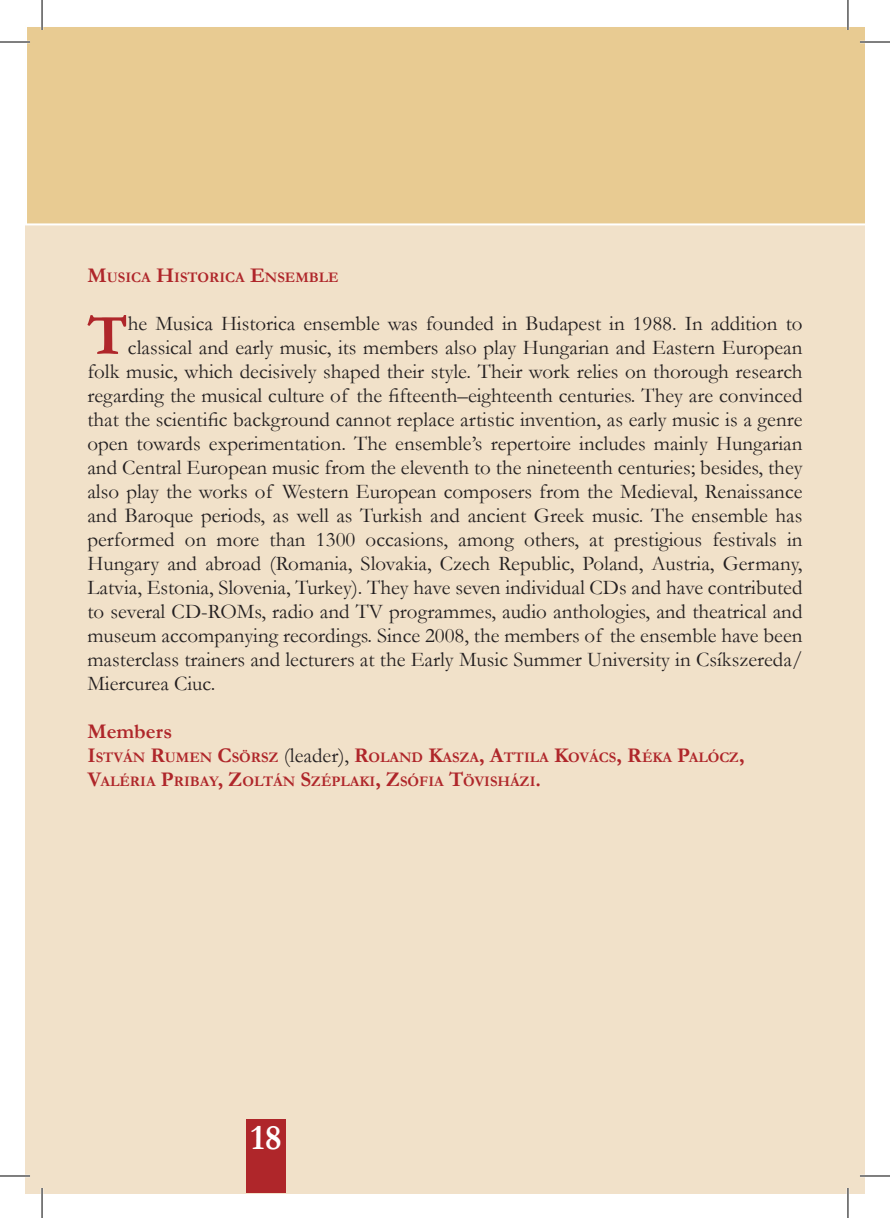
<style>
.page{position:relative;width:890px;height:1218px;background:#fff}
.page>*{position:absolute;margin:0;border:0;box-sizing:border-box;transform-origin:0 0}
.inic{font:700 58.8px "Garamond";color:#af262a}
.t1{font:700 36px "Garamond";color:#fff}
.inic-2{font:21px "Garamond";color:#231f20}
.Tompa{font:700 21px "Garamond";color:#af262a}
.Tompa-2{font:700 14.6px "Garamond";color:#af262a}
.Body{font:700 14.6px "Garamond";color:#af262a}
.s1{font-size:21px}
.s2{font-weight:400;font-size:21px;color:#231f20}
</style>
<div class="page">
<div style="left:25px;top:25px;width:839px;height:1168px;background:#f1e1c9"></div>
<div style="left:246px;top:1119px;width:40px;height:74px;background:#af262a"></div>
<div style="left:25px;top:25px;width:839px;height:200px;background:#e8cb92"></div>
<hr style="left:0;top:41px;width:30px;height:2px;background:#fff">
<hr style="left:859px;top:41px;width:30px;height:2px;background:#fff">
<hr style="left:0;top:1175px;width:30px;height:2px;background:#fff">
<hr style="left:859px;top:1175px;width:30px;height:2px;background:#fff">
<hr style="left:41px;top:0;width:2px;height:30px;background:#fff">
<hr style="left:41px;top:1188px;width:2px;height:30px;background:#fff">
<hr style="left:846px;top:0;width:2px;height:30px;background:#fff">
<hr style="left:846px;top:1188px;width:2px;height:30px;background:#fff">
<hr style="left:0;top:42px;width:30px;height:1px;background:#000">
<hr style="left:859px;top:42px;width:30px;height:1px;background:#000">
<hr style="left:0;top:1176px;width:30px;height:1px;background:#000">
<hr style="left:859px;top:1176px;width:30px;height:1px;background:#000">
<hr style="left:42px;top:0;width:1px;height:30px;background:#000">
<hr style="left:42px;top:1188px;width:1px;height:30px;background:#000">
<hr style="left:847px;top:0;width:1px;height:30px;background:#000">
<hr style="left:847px;top:1188px;width:1px;height:30px;background:#000">
<p class="Body" style="left:87px;top:267px;width:252px"><span class="s1">M</span>USICA <span class="s1">H</span>ISTORICA <span class="s1">E</span>NSEMBLE</p>
<p class="inic" style="left:87px;top:295px;width:42px">T</p>
<p class="inic-2" style="left:128px;top:309px;width:675px">he Musica Historica ensemble was founded in Budapest in 1988. In addition to</p>
<p class="inic-2" style="left:128px;top:333px;width:675px">classical and early music, its members also play Hungarian and Eastern European</p>
<p class="inic-2" style="left:87px;top:357px;width:716px">folk music, which decisively shaped their style. Their work relies on thorough research</p>
<p class="inic-2" style="left:87px;top:381px;width:716px">regarding the musical culture of the fifteenth–eighteenth centuries. They are convinced</p>
<p class="inic-2" style="left:87px;top:405px;width:716px">that the scientific background cannot replace artistic invention, as early music is a genre</p>
<p class="inic-2" style="left:87px;top:429px;width:716px">open towards experimentation. The ensemble’s repertoire includes mainly Hungarian</p>
<p class="inic-2" style="left:87px;top:453px;width:716px">and Central European music from the eleventh to the nineteenth centuries; besides, they</p>
<p class="inic-2" style="left:87px;top:477px;width:716px">also play the works of Western European composers from the Medieval, Renaissance</p>
<p class="inic-2" style="left:87px;top:501px;width:716px">and Baroque periods, as well as Turkish and ancient Greek music. The ensemble has</p>
<p class="inic-2" style="left:87px;top:525px;width:716px">performed on more than 1300 occasions, among others, at prestigious festivals in</p>
<p class="inic-2" style="left:87px;top:549px;width:716px">Hungary and abroad (Romania, Slovakia, Czech Republic, Poland, Austria, Germany,</p>
<p class="inic-2" style="left:87px;top:573px;width:716px">Latvia, Estonia, Slovenia, Turkey). They have seven individual CDs and have contributed</p>
<p class="inic-2" style="left:87px;top:597px;width:716px">to several CD-ROMs, radio and TV programmes, audio anthologies, and theatrical and</p>
<p class="inic-2" style="left:87px;top:621px;width:716px">museum accompanying recordings. Since 2008, the members of the ensemble have been</p>
<p class="inic-2" style="left:87px;top:645px;width:716px">masterclass trainers and lecturers at the Early Music Summer University in Csíkszereda/</p>
<p class="inic-2" style="left:87px;top:669px;width:129px">Miercurea Ciuc.</p>
<p class="Tompa" style="left:87px;top:717px;width:86px">Members</p>
<p class="Tompa-2" style="left:87px;top:747px;width:658px"><span class="s1">I</span>STVÁN <span class="s1">R</span>UMEN <span class="s1">C</span>SÖRSZ <span class="s2">(leader),</span> <span class="s1">R</span>OLAND <span class="s1">K</span>ASZA<span class="s1">, A</span>TTILA <span class="s1">K</span>OVÁCS<span class="s1">, R</span>ÉKA <span class="s1">P</span>ALÓCZ<span class="s1">,</span></p>
<p class="Tompa-2" style="left:87px;top:771px;width:455px"><span class="s1">V</span>ALÉRIA <span class="s1">P</span>RIBAY<span class="s1">, Z</span>OLTÁN <span class="s1">S</span>ZÉPLAKI<span class="s1">, Z</span>SÓFIA <span class="s1">T</span>ÖVISHÁZI<span class="s1">.</span></p>
<h2 class="t1" style="left:250px;top:1113px;width:33px">18</h2>
</div>
